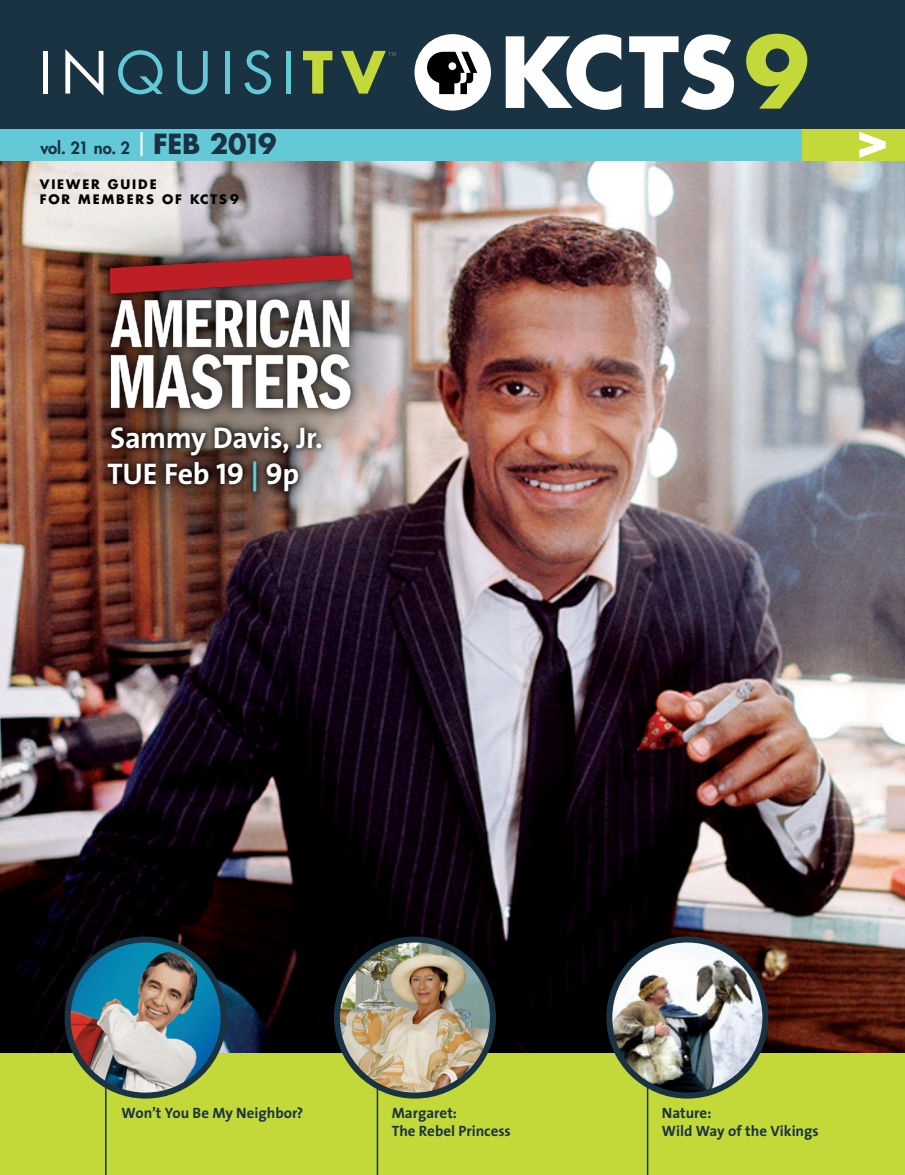
<style>
.page{position:relative;width:905px;height:1175px;background:#fff}
.page>*{position:absolute;margin:0;border:0;box-sizing:border-box;transform-origin:0 0}
.t1{font:700 54px "Futura Std";color:#fff}
.t2{font:700 30px/36px "The Sans";letter-spacing:-.01em;color:#fff}
.t3{font:800 16.5px "Futura Std";letter-spacing:-.01em;color:#1a3342}
.t4{font:700 15px "The Sans";color:#1a3342}
.t5{font:700 12.75px/15px "Futura Std";letter-spacing:.15em;color:#000}
.s1{font-weight:700;font-size:27px}
.s2{font-family:"The Sans Bold Caps";font-weight:400}
.s3{color:#63c9d7}
</style>
<div class="page">
<img style="left:0;top:160px;width:904px;height:893px">
<img style="left:68px;top:467px;width:326px;height:80px">
<div style="left:51px;top:196px;width:358px;height:271px;background:#000;opacity:.5"></div>
<svg style="left:97px;top:242px;width:267px;height:178px;background:#95817b"></svg>
<img style="left:105px;top:250px;width:253px;height:165px">
<div style="left:0;top:1053px;width:904px;height:121px;background:#c3d839"></div>
<hr style="left:105px;top:1049px;width:1px;height:125px;background:#1a3342">
<img style="left:68px;top:939px;width:156px;height:156px;border-radius:78px">
<div style="left:64px;top:936px;width:162px;height:162px;border:6px solid #1a3342;border-radius:50%"></div>
<hr style="left:646px;top:1049px;width:2px;height:125px;background:#1a3342">
<img style="left:609px;top:939px;width:156px;height:156px;border-radius:78px">
<div style="left:606px;top:936px;width:162px;height:162px;border:6px solid #1a3342;border-radius:50%"></div>
<hr style="left:376px;top:1049px;width:2px;height:125px;background:#1a3342">
<img style="left:337px;top:939px;width:156px;height:156px;border-radius:78px">
<div style="left:334px;top:936px;width:162px;height:162px;border:6px solid #1a3342;border-radius:50%"></div>
<svg style="left:94px;top:412px;width:242px;height:93px;background:#876a5f"></svg>
<svg style="left:102px;top:421px;width:225px;height:77px;background:#564139"></svg>
<div style="left:0;top:0;width:904px;height:148px;background:#1a3342"></div>
<div style="left:0;top:129px;width:802px;height:31px;background:#63c9d7"></div>
<div style="left:802px;top:129px;width:102px;height:31px;background:#c3d839"></div>
<hr style="left:44px;top:51px;width:4px;height:43px;background:#fff">
<svg style="left:65px;top:49px;width:38px;height:46px"></svg>
<svg style="left:118px;top:50px;width:45px;height:44px"></svg>
<svg style="left:177px;top:51px;width:31px;height:43px"></svg>
<div style="left:225px;top:51px;width:5px;height:43px;background:#63c9d7"></div>
<svg style="left:244px;top:50px;width:27px;height:44px"></svg>
<div style="left:286px;top:51px;width:5px;height:43px;background:#63c9d7"></div>
<svg style="left:303px;top:51px;width:29px;height:43px"></svg>
<svg style="left:341px;top:51px;width:55px;height:43px"></svg>
<svg style="left:505px;top:34px;width:116px;height:76px"></svg>
<svg style="left:629px;top:34px;width:105px;height:76px"></svg>
<div style="left:414px;top:34px;width:77px;height:77px;background:#fff;border-radius:50%"></div>
<svg style="left:421px;top:52px;width:56px;height:42px"></svg>
<svg style="left:746px;top:34px;width:61px;height:75px"></svg>
<p class="t3" style="left:40px;top:138px;width:237px">vol. 21 no. 2 <sup>|</sup> <span class="s1">FEB 2019</span></p>
<h1 class="t1" style="left:853px;top:102px;width:39px">&gt;</h1>
<p class="t5" style="left:40px;top:176px;width:201px">VIEWER GUIDE<br>FOR MEMBERS OF KCTS9</p>
<h2 class="t2" style="left:108px;top:419px;width:217px">Sammy Davis, Jr.<br>TUE Feb <span class="s2">19</span> <span class="s3">|</span> <span class="s2">9</span>p</h2>
<p class="t4" style="left:122px;top:1099px;width:183px">Won’t You Be My Neighbor?</p>
<p class="t4" style="left:392px;top:1099px;width:67px">Margaret:</p>
<p class="t4" style="left:662px;top:1099px;width:51px">Nature:</p>
<p class="t4" style="left:392px;top:1117px;width:121px">The Rebel Princess</p>
<p class="t4" style="left:662px;top:1117px;width:158px">Wild Way of the Vikings</p>
</div>
